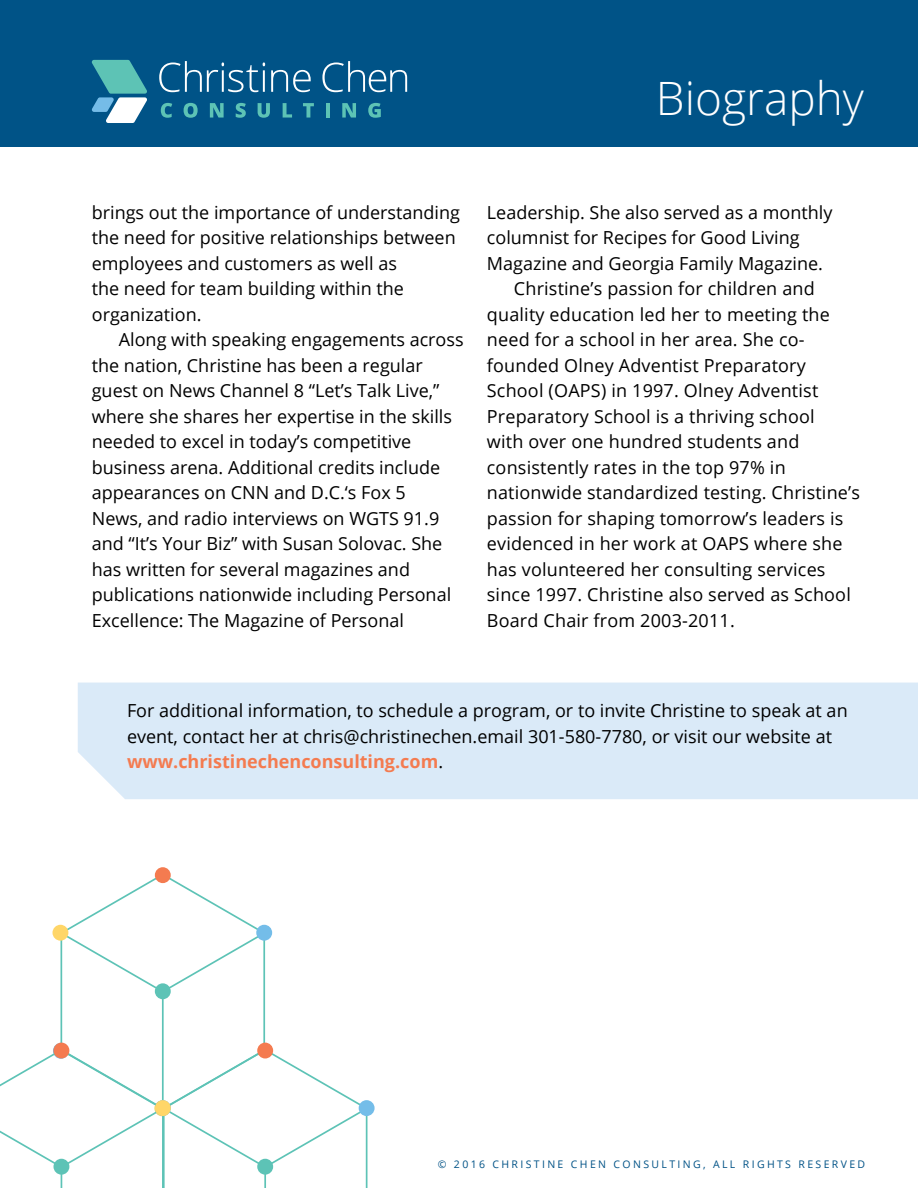
<style>
.page{position:relative;width:918px;height:1188px;background:#fff}
.page>*{position:absolute;margin:0;border:0;box-sizing:border-box;transform-origin:0 0}
.t1{font:300 45.9px "Open Sans";color:#fff}
.t2{font:18px/25.5px "Open Sans";color:#000}
.t3{font:10.5px "Open Sans";letter-spacing:.225em;color:#005286}
.s1{font-weight:700;color:#f47b50}
</style>
<div class="page">
<div style="left:78px;top:683px;width:840px;height:116px;background:#daeaf8"></div>
<div style="left:0;top:0;width:918px;height:147px;background:#005387"></div>
<svg style="left:92px;top:60px;width:55px;height:63px"></svg>
<svg style="left:161px;top:103px;width:11px;height:15px"></svg>
<svg style="left:184px;top:103px;width:14px;height:15px"></svg>
<svg style="left:210px;top:103px;width:14px;height:15px"></svg>
<svg style="left:236px;top:103px;width:10px;height:15px"></svg>
<svg style="left:258px;top:103px;width:12px;height:15px"></svg>
<svg style="left:283px;top:103px;width:9px;height:15px"></svg>
<svg style="left:303px;top:103px;width:11px;height:15px"></svg>
<hr style="left:326px;top:103px;width:4px;height:15px;background:#5dc3b5">
<svg style="left:342px;top:103px;width:14px;height:15px"></svg>
<svg style="left:368px;top:103px;width:13px;height:15px"></svg>
<svg style="left:159px;top:61px;width:106px;height:31px"></svg>
<svg style="left:271px;top:70px;width:40px;height:22px"></svg>
<svg style="left:322px;top:61px;width:85px;height:31px"></svg>
<svg style="left:59px;top:874px;width:208px;height:174px"></svg>
<div style="left:155px;top:867px;width:16px;height:16px;background:#f47b50;border-radius:50%"></div>
<div style="left:155px;top:983px;width:16px;height:16px;background:#5dc3b6;border-radius:50%"></div>
<div style="left:53px;top:925px;width:15px;height:16px;background:#ffd668;border-radius:50%"></div>
<div style="left:256px;top:925px;width:16px;height:16px;background:#74bde9;border-radius:50%"></div>
<div style="left:54px;top:1043px;width:15px;height:16px;background:#f47b50;border-radius:50%"></div>
<svg style="left:0;top:1048px;width:368px;height:140px"></svg>
<div style="left:257px;top:1043px;width:16px;height:16px;background:#f47b50;border-radius:50%"></div>
<div style="left:257px;top:1159px;width:16px;height:16px;background:#5dc3b6;border-radius:50%"></div>
<div style="left:155px;top:1100px;width:16px;height:16px;background:#ffd668;border-radius:50%"></div>
<div style="left:359px;top:1100px;width:16px;height:16px;background:#74bde9;border-radius:50%"></div>
<h1 class="t1" style="left:656px;top:66px;width:210px">Biography</h1>
<p class="t2" style="left:92px;top:199px;width:370px">brings out the importance of understanding the need for positive relationships between employees and customers as well as<br>the need for team building within the organization.</p>
<p class="t2" style="left:92px;top:327px;width:373px;text-indent:27px">Along with speaking engagements across the nation, Christine has been a regular guest on News Channel 8 “Let’s Talk Live,” where she shares her expertise in the skills needed to excel in today’s competitive business arena. Additional credits include appearances on CNN and D.C.‘s Fox 5<br>News, and radio interviews on WGTS 91.9 and “It’s Your Biz” with Susan Solovac. She has written for several magazines and publications nationwide including Personal Excellence: The Magazine of Personal</p>
<p class="t2" style="left:487px;top:199px;width:347px">Leadership. She also served as a monthly</p>
<p class="t2" style="left:487px;top:225px;width:314px">columnist for Recipes for Good Living</p>
<p class="t2" style="left:487px;top:250px;width:338px">Magazine and Georgia Family Magazine.</p>
<p class="t2" style="left:514px;top:276px;width:302px">Christine’s passion for children and</p>
<p class="t2" style="left:487px;top:301px;width:344px">quality education led her to meeting the</p>
<p class="t2" style="left:487px;top:327px;width:319px">need for a school in her area. She co-</p>
<p class="t2" style="left:487px;top:352px;width:320px">founded Olney Adventist Preparatory</p>
<p class="t2" style="left:487px;top:378px;width:333px">School (OAPS) in 1997. Olney Adventist</p>
<p class="t2" style="left:487px;top:403px;width:329px">Preparatory School is a thriving school</p>
<p class="t2" style="left:487px;top:429px;width:314px">with over one hundred students and</p>
<p class="t2" style="left:487px;top:454px;width:300px">consistently rates in the top 97% in</p>
<p class="t2" style="left:487px;top:480px;width:375px">nationwide standardized testing. Christine’s</p>
<p class="t2" style="left:487px;top:505px;width:358px">passion for shaping tomorrow’s leaders is</p>
<p class="t2" style="left:487px;top:531px;width:357px">evidenced in her work at OAPS where she</p>
<p class="t2" style="left:487px;top:556px;width:340px">has volunteered her consulting services</p>
<p class="t2" style="left:487px;top:582px;width:366px">since 1997. Christine also served as School</p>
<p class="t2" style="left:487px;top:607px;width:249px">Board Chair from 2003-2011.</p>
<p class="t2" style="left:127px;top:698px;width:722px">For additional information, to schedule a program, or to invite Christine to speak at an event, contact her at chris@christinechen.email 301-580-7780, or visit our website at <span class="s1">www.christinechenconsulting.com</span>.</p>
<p class="t3" style="left:438px;top:1157px;width:429px">© 2016 CHRISTINE CHEN CONSULTING, ALL RIGHTS RESERVED</p>
</div>
